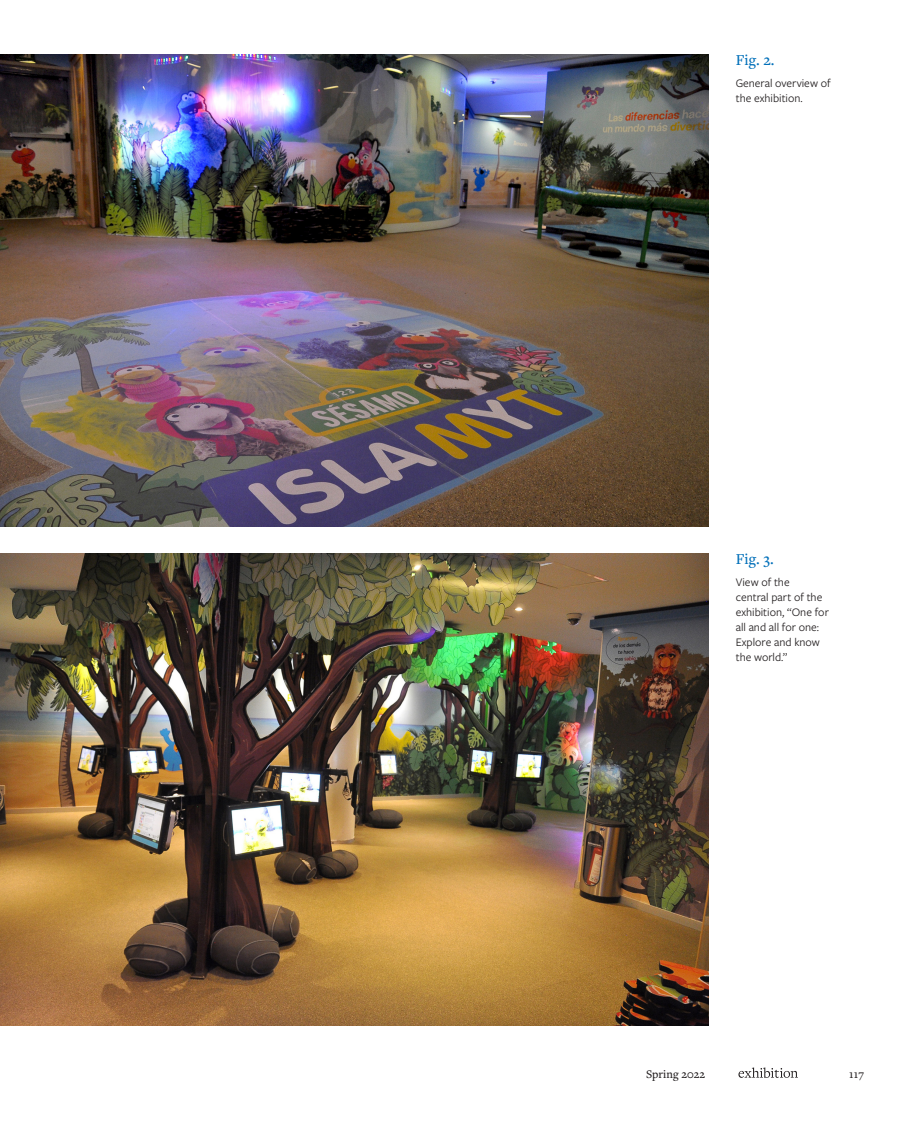
<style>
.page{position:relative;width:918px;height:1134px;background:#fff}
.page>*{position:absolute;margin:0;border:0;box-sizing:border-box;transform-origin:0 0}
.Article_-_Fig____Onl{font:500 15.75px "Freight Text Pro";color:#006fb9}
.Article_-__Caption_O{font:12px/15px "Freight Sans Pro";color:#231f20}
.t1{font:500 12px "Freight Text Pro";color:#231f20}
</style>
<div class="page">
<svg style="left:738px;top:1067px;width:60px;height:11px"></svg>
<img style="left:0;top:554px;width:709px;height:472px">
<img style="left:0;top:54px;width:709px;height:472px">
<p class="Article_-_Fig____Onl" style="left:736px;top:49px;width:40px">Fig. 2.</p>
<p class="Article_-__Caption_O" style="left:736px;top:75px;width:96px">General overview of the exhibition.</p>
<p class="Article_-_Fig____Onl" style="left:736px;top:549px;width:40px">Fig. 3.</p>
<p class="Article_-__Caption_O" style="left:736px;top:574px;width:95px">View of the<br>central part of the exhibition, “One for all and all for one:<br>Explore and know the world.”</p>
<p class="t1" style="left:646px;top:1066px;width:60px">Spring 2022</p>
<p class="t1" style="left:849px;top:1066px;width:16px">117</p>
</div>
